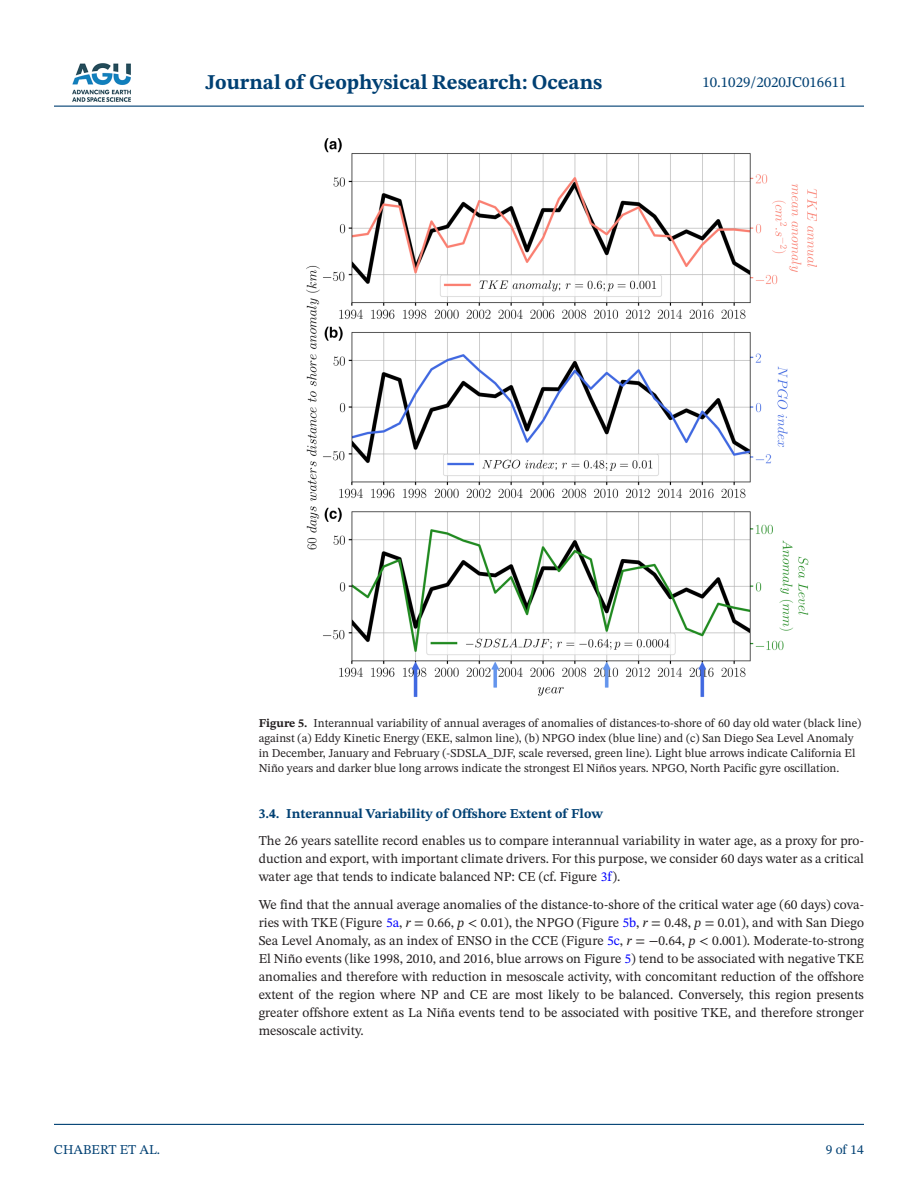
<style>
.page{position:relative;width:918px;height:1188px;background:#fff}
.page>*{position:absolute;margin:0;border:0;box-sizing:border-box;transform-origin:0 0}
.t1{font:700 21px "STIX Two Text";color:#004073}
.t2{font:15px "STIX Two Text";color:#004073}
.t3{font:13.5px/18px "STIX Two Text";color:#231f20;text-align:justify}
.t4{font:700 13.5px "STIX Two Text";color:#004073}
.t5{font:13.5px "STIX Two Text";color:#004073}
.t6{font:12px/15px "STIX Two Text";color:#231f20}
.s1{font-weight:700}
.s2{color:#00f}
.s3{font-style:italic}
</style>
<div class="page">
<hr style="left:54px;top:106px;width:810px;height:1px;background:#004073">
<hr style="left:54px;top:1124px;width:810px;height:1px;background:#004073">
<img style="left:72px;top:63px;width:59px;height:39px">
<img style="left:306px;top:138px;width:511px;height:559px">
<h1 class="t1" style="left:206px;top:67px;width:398px">Journal of Geophysical Research: Oceans</h1>
<p class="t2" style="left:702px;top:72px;width:146px">10.1029/2020JC016611</p>
<p class="t5" style="left:54px;top:1140px;width:108px">CHABERT ET AL.</p>
<p class="t6" style="left:259px;top:715px;width:604px"><span class="s1">Figure 5.</span> Interannual variability of annual averages of anomalies of distances-to-shore of 60 day old water (black line) against (a) Eddy Kinetic Energy (EKE, salmon line), (b) NPGO index (blue line) and (c) San Diego Sea Level Anomaly in December, January and February (-SDSLA_DJF, scale reversed, green line). Light blue arrows indicate California El Niño years and darker blue long arrows indicate the strongest El Niños years. NPGO, North Pacific gyre oscillation.</p>
<p class="t4" style="left:259px;top:804px;width:346px">3.4. Interannual Variability of Offshore Extent of Flow</p>
<p class="t3" style="left:259px;top:831px;width:607px">The 26 years satellite record enables us to compare interannual variability in water age, as a proxy for pro&shy;duction and export, with important climate drivers. For this purpose, we consider 60 days water as a critical water age that tends to indicate balanced NP: CE (cf. Figure <span class="s2">3f</span>).</p>
<p class="t3" style="left:259px;top:896px;width:607px">We find that the annual average anomalies of the distance-to-shore of the critical water age (60 days) cova&shy;ries with TKE (Figure <span class="s2">5a</span>, <span class="s3">r</span> = 0.66, <span class="s3">p</span> &lt; 0.01), the NPGO (Figure <span class="s2">5b</span>, <span class="s3">r</span> = 0.48, <span class="s3">p</span> = 0.01), and with San Diego Sea Level Anomaly, as an index of ENSO in the CCE (Figure <span class="s2">5c</span>, <span class="s3">r</span> = −0.64, <span class="s3">p</span> &lt; 0.001). Moderate-to-strong El Niño events (like 1998, 2010, and 2016, blue arrows on Figure <span class="s2">5</span>) tend to be associated with negative TKE anomalies and therefore with reduction in mesoscale activity, with concomitant reduction of the offshore extent of the region where NP and CE are most likely to be balanced. Conversely, this region presents greater offshore extent as La Niña events tend to be associated with positive TKE, and therefore stronger mesoscale activity.</p>
<p class="t5" style="left:826px;top:1140px;width:40px">9 of 14</p>
</div>
